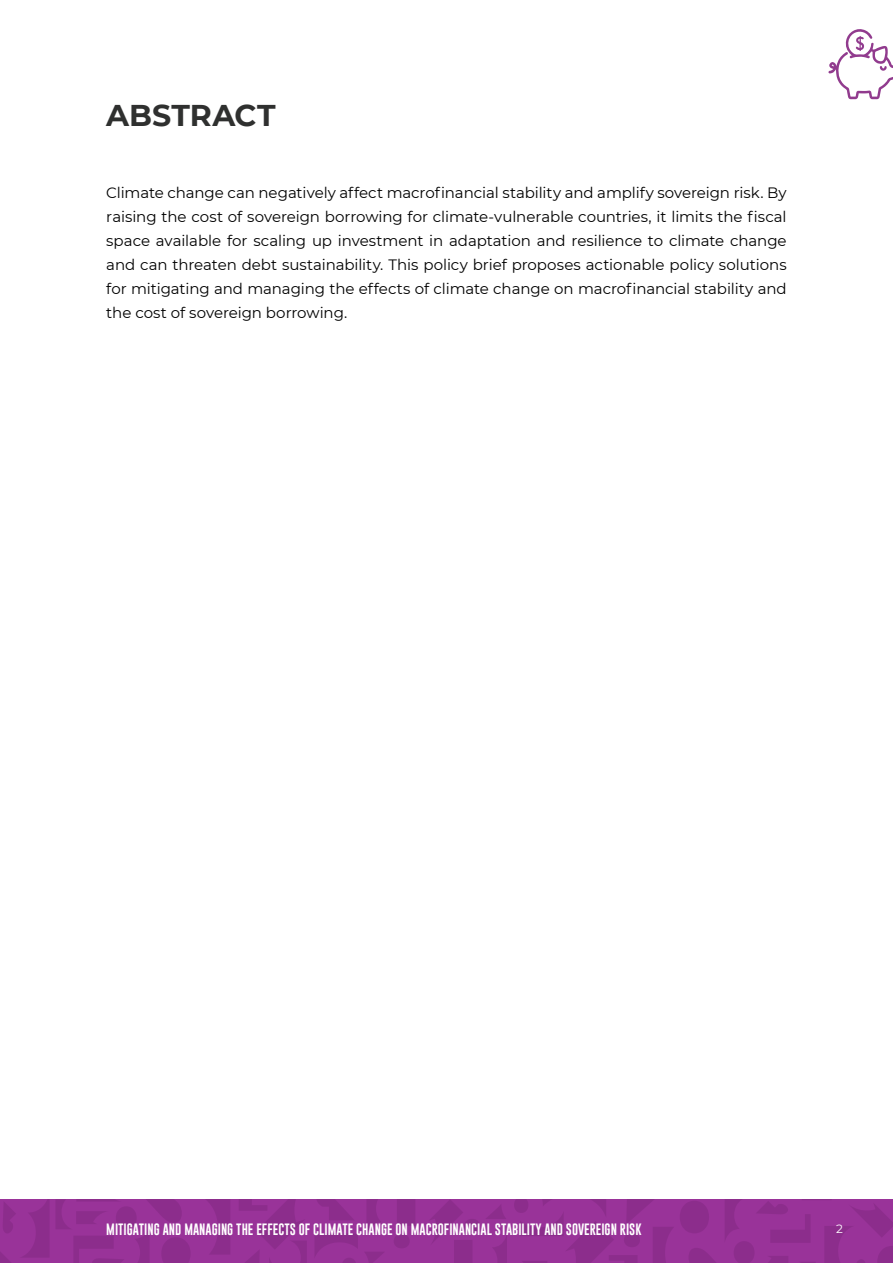
<style>
.page{position:relative;width:893px;height:1263px;background:#fff}
.page>*{position:absolute;margin:0;border:0;box-sizing:border-box;transform-origin:0 0}
.t1{font:700 30px "Montserrat";color:#2f302f}
.t2{font:15px/24px "Montserrat";letter-spacing:-.005em;color:#000;text-align:justify}
.t3{font:12px "Gobold";color:#fff}
.t4{font:12px "Montserrat";color:#fff}
</style>
<div class="page">
<div style="left:0;top:1199px;width:893px;height:64px;background:#939"></div>
<svg style="left:514px;top:1199px;width:379px;height:64px"></svg>
<svg style="left:430px;top:1200px;width:77px;height:63px"></svg>
<svg style="left:0;top:1199px;width:415px;height:64px"></svg>
<svg style="left:828px;top:29px;width:65px;height:70px"></svg>
<h1 class="t1" style="left:106px;top:94px;width:171px">ABSTRACT</h1>
<p class="t2" style="left:106px;top:180px;width:682px">Climate change can negatively affect macrofinancial stability and amplify sovereign risk. By raising the cost of sovereign borrowing for climate-vulnerable countries, it limits the fiscal space available for scaling up investment in adaptation and resilience to climate change and can threaten debt sustainability. This policy brief proposes actionable policy solutions for mitigating and managing the effects of climate change on macrofinancial stability and the cost of sovereign borrowing.</p>
<p class="t3" style="left:106px;top:1222px;width:537px">MITIGATING AND MANAGING THE EFFECTS OF CLIMATE CHANGE ON MACROFINANCIAL STABILITY AND SOVEREIGN RISK</p>
<p class="t4" style="left:836px;top:1221px;width:8px">2</p>
</div>
